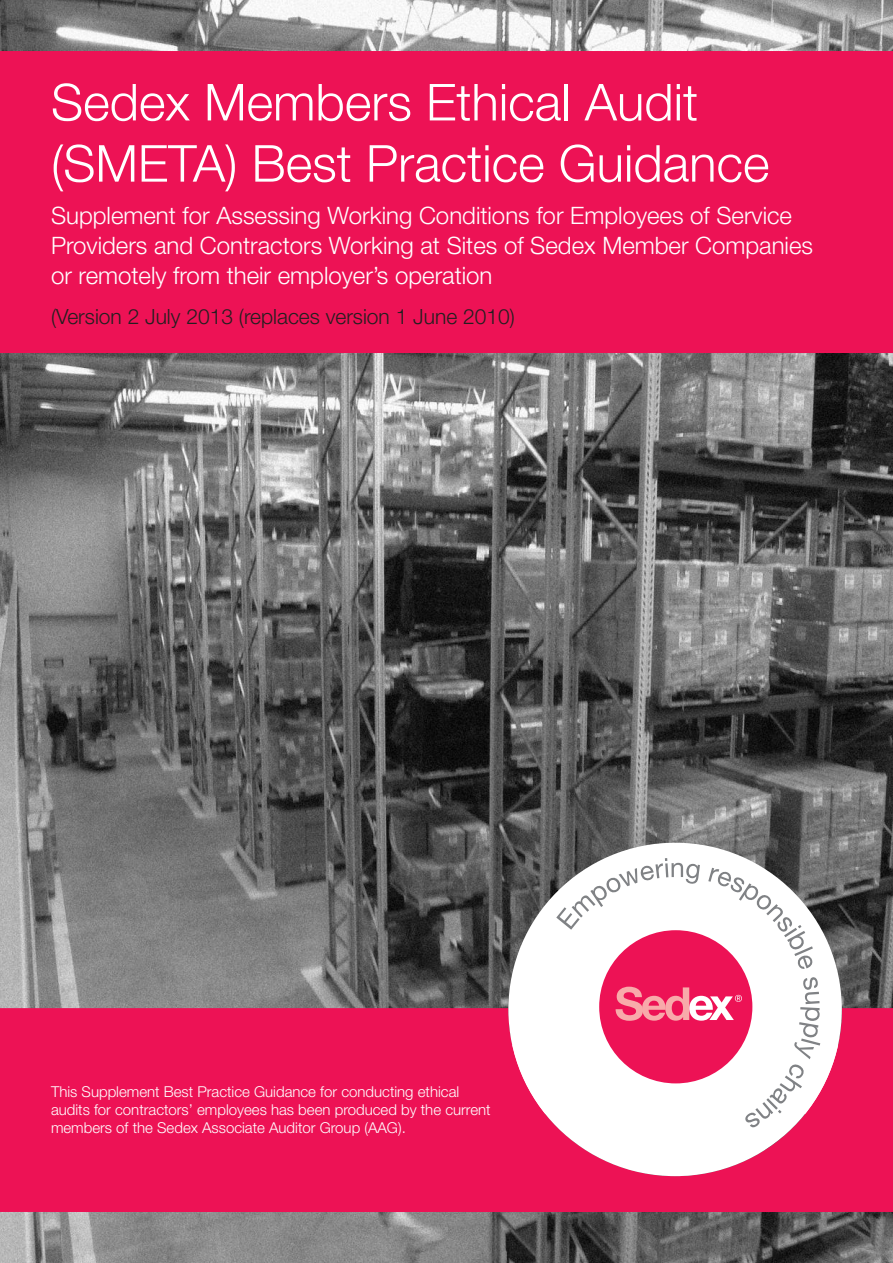
<style>
.page{position:relative;width:893px;height:1263px;background:#fff}
.page>*{position:absolute;margin:0;border:0;box-sizing:border-box;transform-origin:0 0}
.t1{font:300 51px/61.2px "Helvetica Neue LT";color:#fff}
.t2{font:300 24px/30px "Helvetica Neue LT";color:#fff}
.t3{font:300 21px "Helvetica Neue LT";color:#231f20}
.t4{font:300 15px/18px "Helvetica Neue LT";color:#fff}
</style>
<div class="page">
<img style="left:0;top:353px;width:893px;height:655px">
<img style="left:0;top:0;width:893px;height:51px">
<img style="left:0;top:1212px;width:893px;height:51px">
<div style="left:0;top:51px;width:893px;height:302px;background:#ed1255"></div>
<div style="left:0;top:1008px;width:893px;height:204px;background:#ed1255"></div>
<div style="left:508px;top:843px;width:334px;height:333px;background:#fff;border-radius:50%"></div>
<div style="left:599px;top:930px;width:153px;height:153px;background:#ed1255;border-radius:50%"></div>
<svg style="left:556px;top:858px;width:144px;height:72px"></svg>
<svg style="left:708px;top:868px;width:106px;height:101px"></svg>
<svg style="left:615px;top:977px;width:205px;height:151px"></svg>
<h1 class="t1" style="left:51px;top:71px;width:720px">Sedex Members Ethical Audit (SMETA) Best Practice Guidance</h1>
<p class="t2" style="left:51px;top:200px;width:763px">Supplement for Assessing Working Conditions for Employees of Service<br>Providers and Contractors Working at Sites of Sedex Member Companies or remotely from their employer’s operation</p>
<p class="t3" style="left:51px;top:303px;width:465px">(Version 2 July 2013 (replaces version 1 June 2010)</p>
<p class="t4" style="left:51px;top:1082px;width:441px">This Supplement Best Practice Guidance for conducting ethical audits for contractors’ employees has been produced by the current members of the Sedex Associate Auditor Group (AAG).</p>
</div>
